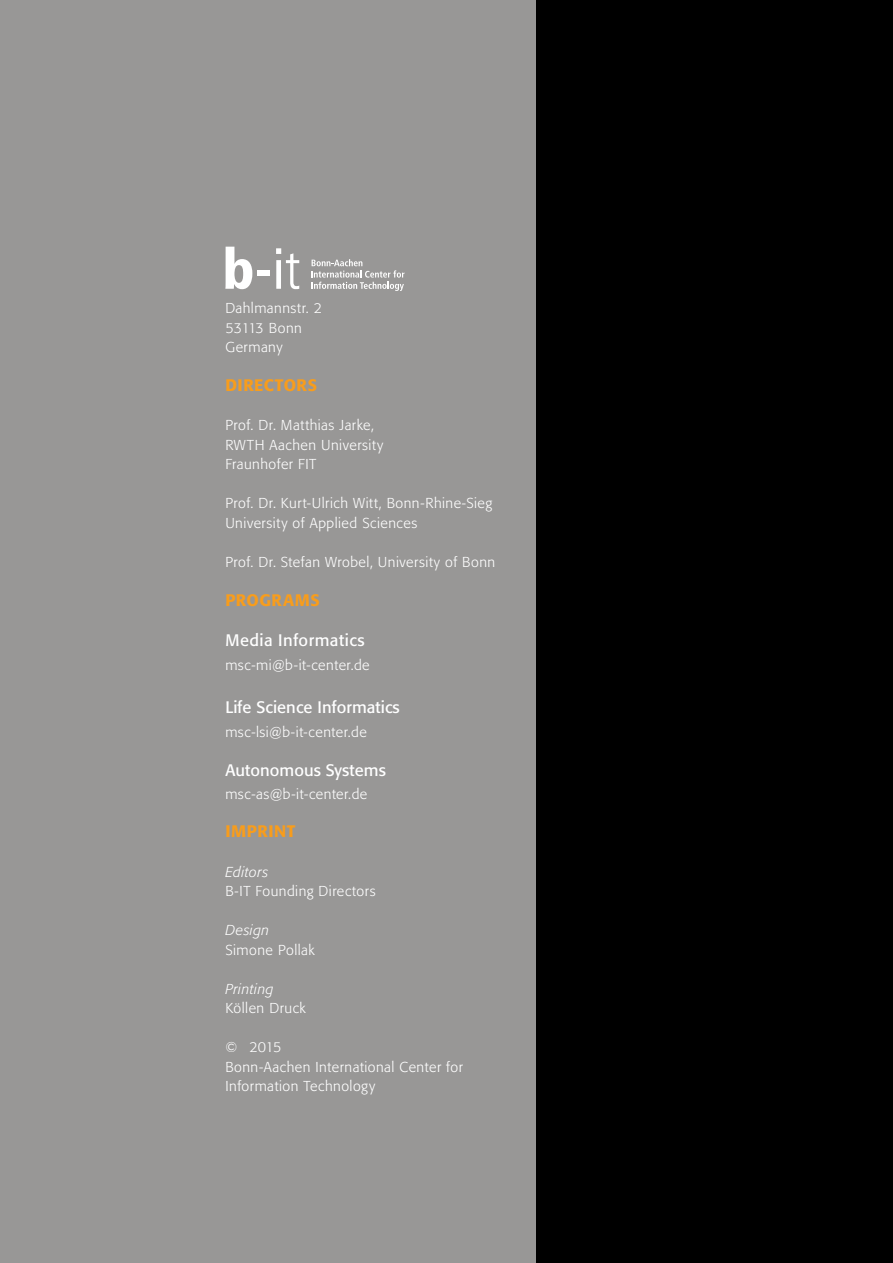
<style>
.page{position:relative;width:893px;height:1263px;background:#989796}
.page>*{position:absolute;margin:0;border:0;box-sizing:border-box;transform-origin:0 0}
.t1{font:16.5px "Formata BQ";letter-spacing:.005em;color:#fff}
.t2{font:500 16.5px "Formata BQ";letter-spacing:.035em;color:#f89d1c}
.t3{font:16.5px "Formata BQ";letter-spacing:.03em;color:#fff}
.t4{font:300 14.25px/19.5px "Formata BQ";letter-spacing:.035em;color:#fff}
.t5{font:italic 300 14.25px "Formata BQ";letter-spacing:.035em;color:#fff}
</style>
<div class="page">
<div style="left:537px;top:0;width:356px;height:1263px;background:#000"></div>
<svg style="left:225px;top:247px;width:27px;height:42px"></svg>
<div style="left:257px;top:270px;width:13px;height:6px;background:#fff"></div>
<svg style="left:276px;top:248px;width:23px;height:41px"></svg>
<svg style="left:312px;top:259px;width:92px;height:32px"></svg>
<p class="t4" style="left:225px;top:299px;width:98px">Dahlmannstr. 2<br>53113 Bonn<br>Germany</p>
<p class="t2" style="left:225px;top:375px;width:93px">DIRECTORS</p>
<p class="t4" style="left:225px;top:416px;width:160px">Prof. Dr. Matthias Jarke,<br>RWTH Aachen University<br>Fraunhofer FIT</p>
<p class="t4" style="left:225px;top:494px;width:268px">Prof. Dr. Kurt-Ulrich Witt, Bonn-Rhine-Sieg<br>University of Applied Sciences</p>
<p class="t4" style="left:225px;top:552px;width:271px">Prof. Dr. Stefan Wrobel, University of Bonn</p>
<p class="t2" style="left:225px;top:590px;width:96px">PROGRAMS</p>
<p class="t3" style="left:225px;top:630px;width:141px">Media Informatics</p>
<p class="t4" style="left:225px;top:655px;width:146px">msc-mi@b-it-center.de</p>
<p class="t1" style="left:225px;top:697px;width:176px">Life Science Informatics</p>
<p class="t4" style="left:225px;top:722px;width:143px">msc-lsi@b-it-center.de</p>
<p class="t1" style="left:225px;top:760px;width:162px">Autonomous Systems</p>
<p class="t4" style="left:225px;top:785px;width:143px">msc-as@b-it-center.de</p>
<p class="t2" style="left:225px;top:821px;width:71px">IMPRINT</p>
<p class="t5" style="left:225px;top:863px;width:44px">Editors</p>
<p class="t4" style="left:225px;top:881px;width:152px">B-IT Founding Directors</p>
<p class="t5" style="left:225px;top:921px;width:45px">Design</p>
<p class="t4" style="left:225px;top:940px;width:91px">Simone Pollak</p>
<p class="t5" style="left:225px;top:980px;width:50px">Printing</p>
<p class="t4" style="left:225px;top:998px;width:82px">Köllen Druck</p>
<p class="t4" style="left:225px;top:1037px;width:239px">© 2015<br>Bonn-Aachen International Center for<br>Information Technology</p>
</div>
